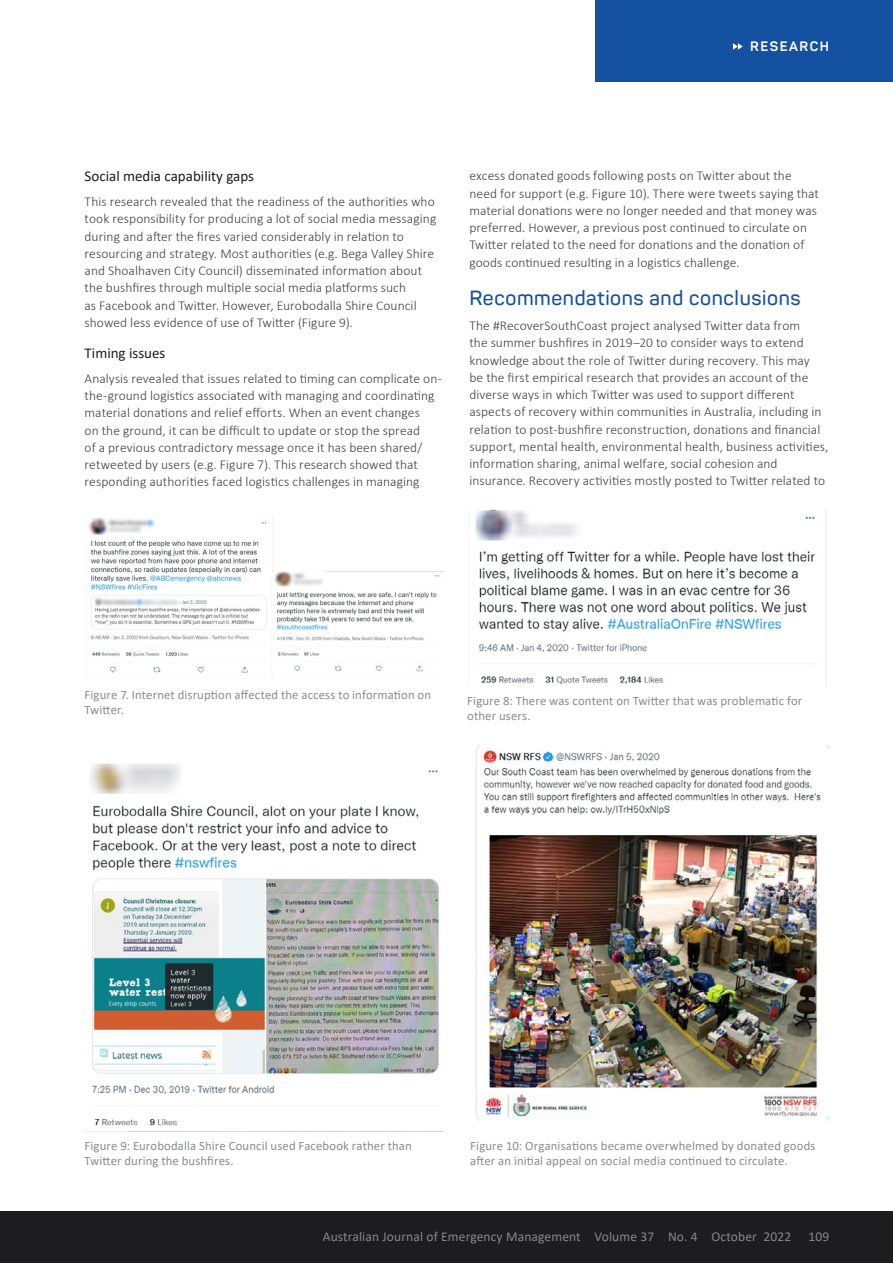
<style>
.page{position:relative;width:893px;height:1263px;background:#fff}
.page>*{position:absolute;margin:0;border:0;box-sizing:border-box;transform-origin:0 0}
.t1{font:600 20.25px "Panton";letter-spacing:.03em;color:#1452a1}
.t2{font:15px "Calibri";color:#1d1d1f}
.t3{font:300 13.5px/17.2px "Calibri";letter-spacing:.005em;color:#414042}
.t4{font:13.5px "Calibri";letter-spacing:.01em;color:#868788}
.t5{font:700 13.5px "Panton";letter-spacing:.11em;color:#fff}
.t6{font:12.75px/15px "Calibri";letter-spacing:.01em;color:#8a8c8e}
</style>
<div class="page">
<div style="left:596px;top:0;width:297px;height:81px;background:#1452a1"></div>
<svg style="left:733px;top:43px;width:10px;height:7px"></svg>
<div style="left:0;top:1212px;width:893px;height:51px;background:#1d1d1f"></div>
<img style="left:475px;top:510px;width:352px;height:176px">
<img style="left:475px;top:744px;width:355px;height:377px">
<img style="left:90px;top:763px;width:349px;height:363px">
<img style="left:88px;top:517px;width:356px;height:156px">
<p class="t5" style="left:750px;top:38px;width:80px">RESEARCH</p>
<p class="t2" style="left:85px;top:166px;width:171px">Social media capability gaps</p>
<p class="t3" style="left:85px;top:193px;width:353px">This research revealed that the readiness of the authorities who took responsibility for producing a lot of social media messaging during and after the fires varied considerably in relation to resourcing and strategy. Most authorities (e.g. Bega Valley Shire and Shoalhaven City Council) disseminated information about the bushfires through multiple social media platforms such<br>as Facebook and Twitter. However, Eurobodalla Shire Council showed less evidence of use of Twitter (Figure 9).</p>
<p class="t2" style="left:85px;top:343px;width:82px">Timing issues</p>
<p class="t3" style="left:85px;top:370px;width:359px">Analysis revealed that issues related to timing can complicate on&shy;the-ground logistics associated with managing and coordinating material donations and relief efforts. When an event changes<br>on the ground, it can be difficult to update or stop the spread<br>of a previous contradictory message once it has been shared/ retweeted by users (e.g. Figure 7). This research showed that responding authorities faced logistics challenges in managing</p>
<p class="t3" style="left:469px;top:167px;width:351px">excess donated goods following posts on Twitter about the need for support (e.g. Figure 10). There were tweets saying that material donations were no longer needed and that money was preferred. However, a previous post continued to circulate on Twitter related to the need for donations and the donation of goods continued resulting in a logistics challenge.</p>
<h1 class="t1" style="left:469px;top:286px;width:333px">Recommendations and conclusions</h1>
<p class="t3" style="left:469px;top:317px;width:360px">The #RecoverSouthCoast project analysed Twitter data from<br>the summer bushfires in 2019–20 to consider ways to extend knowledge about the role of Twitter during recovery. This may<br>be the first empirical research that provides an account of the diverse ways in which Twitter was used to support different aspects of recovery within communities in Australia, including in relation to post-bushfire reconstruction, donations and financial support, mental health, environmental health, business activities, information sharing, animal welfare, social cohesion and insurance. Recovery activities mostly posted to Twitter related to</p>
<p class="t6" style="left:85px;top:687px;width:348px">Figure 7. Internet disruption affected the access to information on<br>Twitter.</p>
<p class="t6" style="left:467px;top:693px;width:337px">Figure 8: There was content on Twitter that was problematic for other users.</p>
<p class="t6" style="left:85px;top:1138px;width:329px">Figure 9: Eurobodalla Shire Council used Facebook rather than<br>Twitter during the bushfires.</p>
<p class="t6" style="left:470px;top:1138px;width:347px">Figure 10: Organisations became overwhelmed by donated goods after an initial appeal on social media continued to circulate.</p>
<p class="t4" style="left:323px;top:1227px;width:470px">Australian Journal of Emergency Management Volume 37 No. 4 October 2022</p>
<p class="t4" style="left:808px;top:1227px;width:22px">109</p>
</div>
